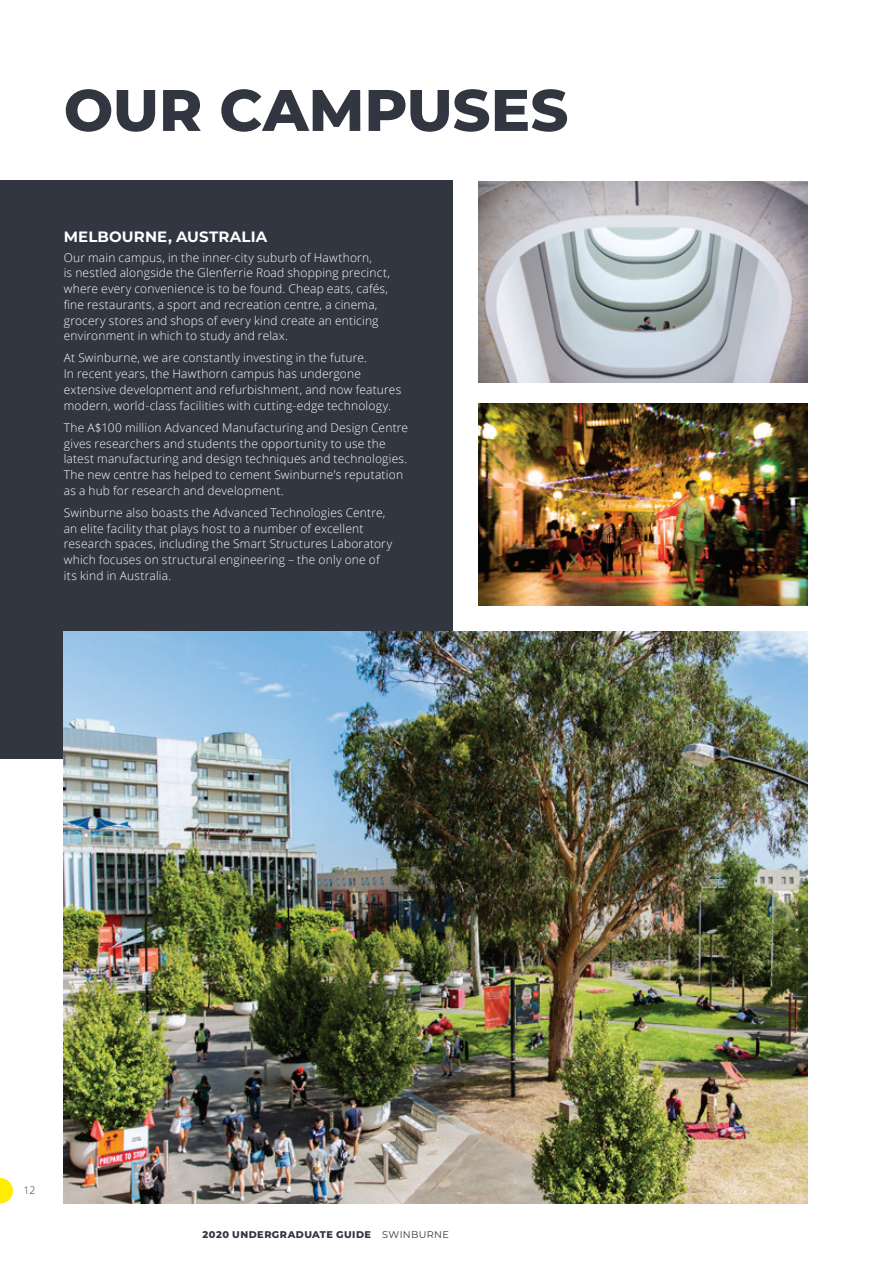
<style>
.page{position:relative;width:893px;height:1263px;background:#fff}
.page>*{position:absolute;margin:0;border:0;box-sizing:border-box;transform-origin:0 0}
.t1{font:800 58.5px "Montserrat";color:#323640}
.t2{font:700 15px "Montserrat";letter-spacing:.01em;color:#fff}
.t3{font:300 12px/15.8px "Open Sans";letter-spacing:.015em;color:#fff}
.t4{font:300 10.5px "Open Sans";color:#323640}
.t5{font:800 9.75px "Montserrat";letter-spacing:.05em;color:#323640}
.s1{font-weight:400}
</style>
<div class="page">
<img style="left:478px;top:181px;width:330px;height:202px">
<div style="left:0;top:180px;width:453px;height:579px;background:#323640"></div>
<img style="left:64px;top:631px;width:744px;height:572px">
<img style="left:478px;top:403px;width:330px;height:202px">
<svg style="left:0;top:1178px;width:13px;height:25px"></svg>
<h1 class="t1" style="left:64px;top:67px;width:506px">OUR CAMPUSES</h1>
<p class="t2" style="left:64px;top:225px;width:205px">MELBOURNE, AUSTRALIA</p>
<p class="t3" style="left:64px;top:249px;width:328px">Our main campus, in the inner-city suburb of Hawthorn,<br>is nestled alongside the Glenferrie Road shopping precinct, where every convenience is to be found. Cheap eats, cafés, fine restaurants, a sport and recreation centre, a cinema, grocery stores and shops of every kind create an enticing environment in which to study and relax.</p>
<p class="t3" style="left:64px;top:350px;width:339px">At Swinburne, we are constantly investing in the future.<br>In recent years, the Hawthorn campus has undergone extensive development and refurbishment, and now features modern, world-class facilities with cutting-edge technology.</p>
<p class="t3" style="left:64px;top:419px;width:346px">The A$100 million Advanced Manufacturing and Design Centre gives researchers and students the opportunity to use the latest manufacturing and design techniques and technologies.<br>The new centre has helped to cement Swinburne’s reputation as a hub for research and development.</p>
<p class="t3" style="left:64px;top:504px;width:330px">Swinburne also boasts the Advanced Technologies Centre, an elite facility that plays host to a number of excellent research spaces, including the Smart Structures Laboratory which focuses on structural engineering – the only one of its kind in Australia.</p>
<p class="t4" style="left:23px;top:1183px;width:13px">12</p>
<p class="t5" style="left:203px;top:1228px;width:248px">2020 UNDERGRADUATE GUIDE <span class="s1">SWINBURNE</span></p>
</div>
